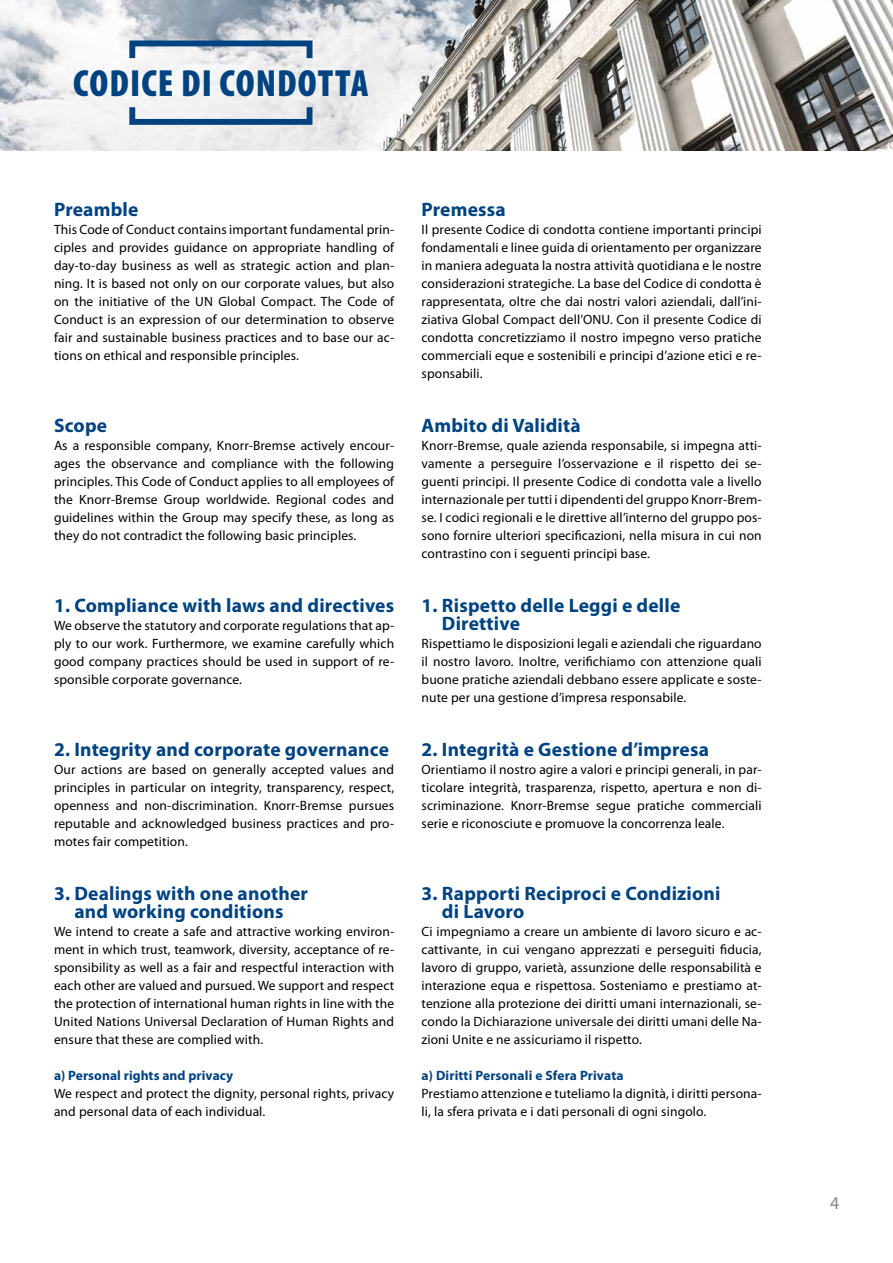
<style>
.page{position:relative;width:893px;height:1263px;background:#fff}
.page>*{position:absolute;margin:0;border:0;box-sizing:border-box;transform-origin:0 0}
.t1{font:900 condensed 37.95px "Myriad Pro";letter-spacing:.03em;color:#004380}
.t2{font:700 19.5px/18px "Myriad Pro";letter-spacing:.01em;color:#004380}
.t3{font:18px "Myriad Pro";color:#878787}
.t4{font:13.5px/18px "Myriad Pro";letter-spacing:.01em;color:#000;text-align:justify}
.t5{font:700 13.5px "Myriad Pro";letter-spacing:.005em;color:#004380}
</style>
<div class="page">
<img style="left:0;top:0;width:893px;height:151px">
<div style="left:129px;top:41px;width:183px;height:20px;border:6px solid #004380"></div>
<div style="left:129px;top:104px;width:183px;height:21px;border:6px solid #004380"></div>
<h1 class="t1" style="left:73px;top:62px;width:297px">CODICE DI CONDOTTA</h1>
<h2 class="t2" style="left:54px;top:201px;width:86px">Preamble</h2>
<p class="t4" style="left:54px;top:221px;width:342px">This Code of Conduct contains important fundamental prin&shy;ciples and provides guidance on appropriate handling of day-to-day business as well as strategic action and plan&shy;ning. It is based not only on our corporate values, but also on the initiative of the UN Global Compact. The Code of Conduct is an expression of our determination to observe fair and sustainable business practices and to base our ac&shy;tions on ethical and responsible principles.</p>
<h2 class="t2" style="left:54px;top:417px;width:55px">Scope</h2>
<p class="t4" style="left:54px;top:437px;width:342px">As a responsible company, Knorr-Bremse actively encour&shy;ages the observance and compliance with the following principles. This Code of Conduct applies to all employees of the Knorr-Bremse Group worldwide. Regional codes and guidelines within the Group may specify these, as long as they do not contradict the following basic principles.</p>
<h2 class="t2" style="left:54px;top:597px;width:342px">1. Compliance with laws and directives</h2>
<p class="t4" style="left:54px;top:617px;width:342px">We observe the statutory and corporate regulations that ap&shy;ply to our work. Furthermore, we examine carefully which good company practices should be used in support of re&shy;sponsible corporate governance.</p>
<h2 class="t2" style="left:54px;top:741px;width:336px">2. Integrity and corporate governance</h2>
<p class="t4" style="left:54px;top:761px;width:342px">Our actions are based on generally accepted values and principles in particular on integrity, transparency, respect, openness and non-discrimination. Knorr-Bremse pursues reputable and acknowledged business practices and pro&shy;motes fair competition.</p>
<h2 class="t2" style="left:54px;top:885px;width:256px;text-align:center">3. Dealings with one another and working conditions</h2>
<p class="t4" style="left:54px;top:923px;width:342px">We intend to create a safe and attractive working environ&shy;ment in which trust, teamwork, diversity, acceptance of re&shy;sponsibility as well as a fair and respectful interaction with each other are valued and pursued. We support and respect the protection of international human rights in line with the United Nations Universal Declaration of Human Rights and ensure that these are complied with.</p>
<p class="t5" style="left:54px;top:1068px;width:181px">a) Personal rights and privacy</p>
<p class="t4" style="left:54px;top:1085px;width:342px">We respect and protect the dignity, personal rights, privacy and personal data of each individual.</p>
<h2 class="t2" style="left:421px;top:201px;width:86px">Premessa</h2>
<p class="t4" style="left:421px;top:221px;width:342px">Il presente Codice di condotta contiene importanti principi fondamentali e linee guida di orientamento per organizzare in maniera adeguata la nostra attività quotidiana e le nostre considerazioni strategiche. La base del Codice di condotta è rappresentata, oltre che dai nostri valori aziendali, dall’ini&shy;ziativa Global Compact dell’ONU. Con il presente Codice di condotta concretizziamo il nostro impegno verso pratiche commerciali eque e sostenibili e principi d’azione etici e re&shy;sponsabili.</p>
<h2 class="t2" style="left:421px;top:417px;width:161px">Ambito di Validità</h2>
<p class="t4" style="left:421px;top:437px;width:342px">Knorr-Bremse, quale azienda responsabile, si impegna atti&shy;vamente a perseguire l’osservazione e il rispetto dei se&shy;guenti principi. Il presente Codice di condotta vale a livello internazionale per tutti i dipendenti del gruppo Knorr-Brem&shy;se. I codici regionali e le direttive all’interno del gruppo pos&shy;sono fornire ulteriori specificazioni, nella misura in cui non contrastino con i seguenti principi base.</p>
<h2 class="t2" style="left:442px;top:597px;width:240px;text-indent:-20px">1. Rispetto delle Leggi e delle<br>Direttive</h2>
<p class="t4" style="left:421px;top:635px;width:342px">Rispettiamo le disposizioni legali e aziendali che riguardano il nostro lavoro. Inoltre, verifichiamo con attenzione quali buone pratiche aziendali debbano essere applicate e soste&shy;nute per una gestione d’impresa responsabile.</p>
<h2 class="t2" style="left:421px;top:741px;width:289px">2. Integrità e Gestione d’impresa</h2>
<p class="t4" style="left:421px;top:761px;width:342px">Orientiamo il nostro agire a valori e principi generali, in par&shy;ticolare integrità, trasparenza, rispetto, apertura e non di&shy;scriminazione. Knorr-Bremse segue pratiche commerciali serie e riconosciute e promuove la concorrenza leale.</p>
<h2 class="t2" style="left:442px;top:885px;width:280px;text-indent:-20px">3. Rapporti Reciproci e Condizioni di Lavoro</h2>
<p class="t4" style="left:421px;top:923px;width:342px">Ci impegniamo a creare un ambiente di lavoro sicuro e ac&shy;cattivante, in cui vengano apprezzati e perseguiti fiducia, lavoro di gruppo, varietà, assunzione delle responsabilità e interazione equa e rispettosa. Sosteniamo e prestiamo at&shy;tenzione alla protezione dei diritti umani internazionali, se&shy;condo la Dichiarazione universale dei diritti umani delle Na&shy;zioni Unite e ne assicuriamo il rispetto.</p>
<p class="t5" style="left:421px;top:1068px;width:204px">a) Diritti Personali e Sfera Privata</p>
<p class="t4" style="left:421px;top:1085px;width:342px">Prestiamo attenzione e tuteliamo la dignità, i diritti persona&shy;li, la sfera privata e i dati personali di ogni singolo.</p>
<h3 class="t3" style="left:830px;top:1193px;width:11px">4</h3>
</div>
